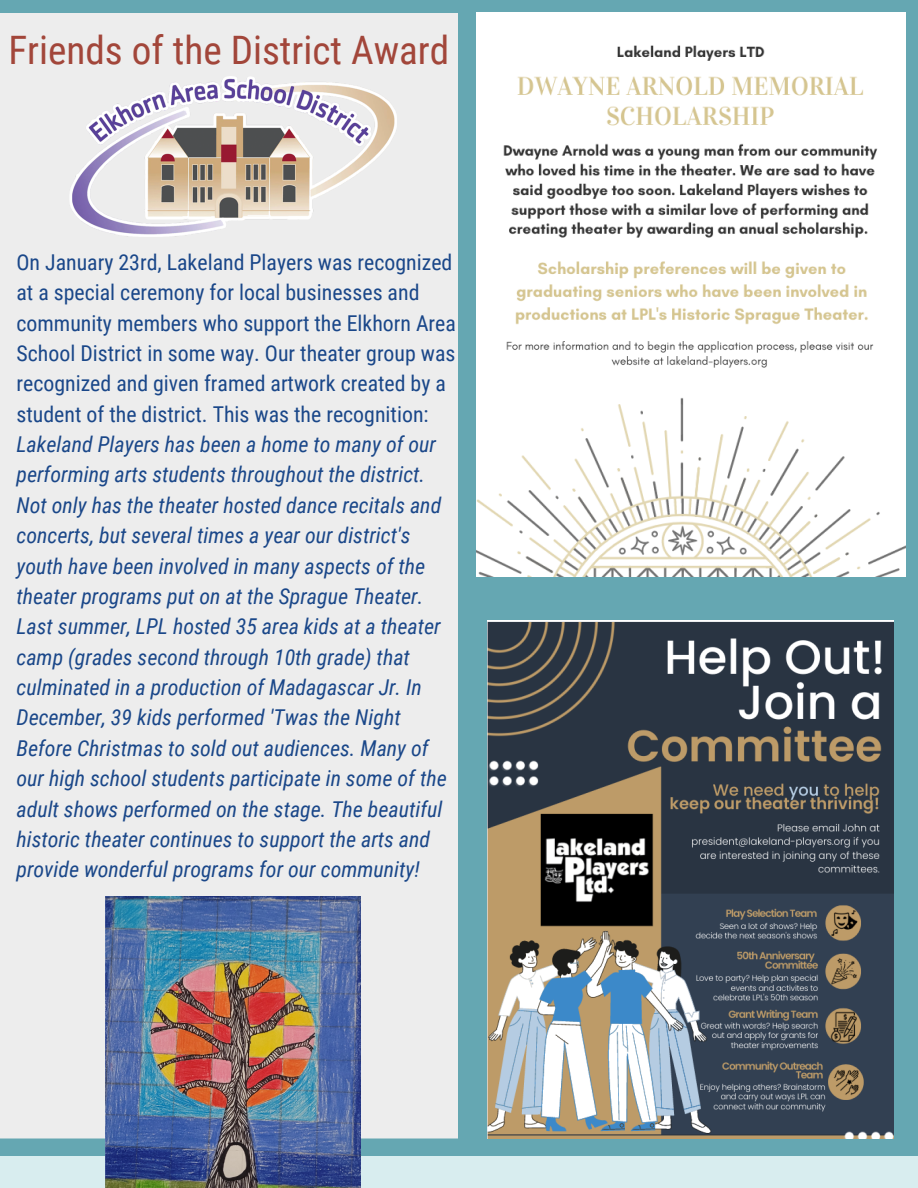
<style>
.page{position:relative;width:918px;height:1188px;background:#65a7b2}
.page>*{position:absolute;margin:0;border:0;box-sizing:border-box;transform-origin:0 0}
.t1{font:39.15px "Roboto Condensed";color:#a2463a}
.t2{font:italic 21.9px/30.3px "Roboto Condensed";color:#1a4789}
.t3{font:21.9px/30.3px "Roboto Condensed";color:#1a4789}
</style>
<div class="page">
<div style="left:0;top:1157px;width:918px;height:31px;background:#d8edef"></div>
<div style="left:0;top:13px;width:458px;height:1125px;background:#ededed"></div>
<img style="left:488px;top:620px;width:406px;height:519px">
<img style="left:105px;top:897px;width:256px;height:291px">
<img style="left:69px;top:76px;width:328px;height:161px">
<img style="left:476px;top:13px;width:430px;height:564px">
<h1 class="t1" style="left:8px;top:28px;width:442px">Friends of the District Award</h1>
<p class="t3" style="left:16px;top:247px;width:441px">On January 23rd, Lakeland Players was recognized at a special ceremony for local businesses and community members who support the Elkhorn Area School District in some way. Our theater group was recognized and given framed artwork created by a student of the district. This was the recognition:</p>
<p class="t2" style="left:16px;top:429px;width:432px">Lakeland Players has been a home to many of our performing arts students throughout the district.<br>Not only has the theater hosted dance recitals and concerts, but several times a year our district's youth have been involved in many aspects of the theater programs put on at the Sprague Theater.<br>Last summer, LPL hosted 35 area kids at a theater camp (grades second through 10th grade) that culminated in a production of Madagascar Jr. In December, 39 kids performed 'Twas the Night Before Christmas to sold out audiences. Many of our high school students participate in some of the adult shows performed on the stage. The beautiful historic theater continues to support the arts and provide wonderful programs for our community!</p>
</div>
